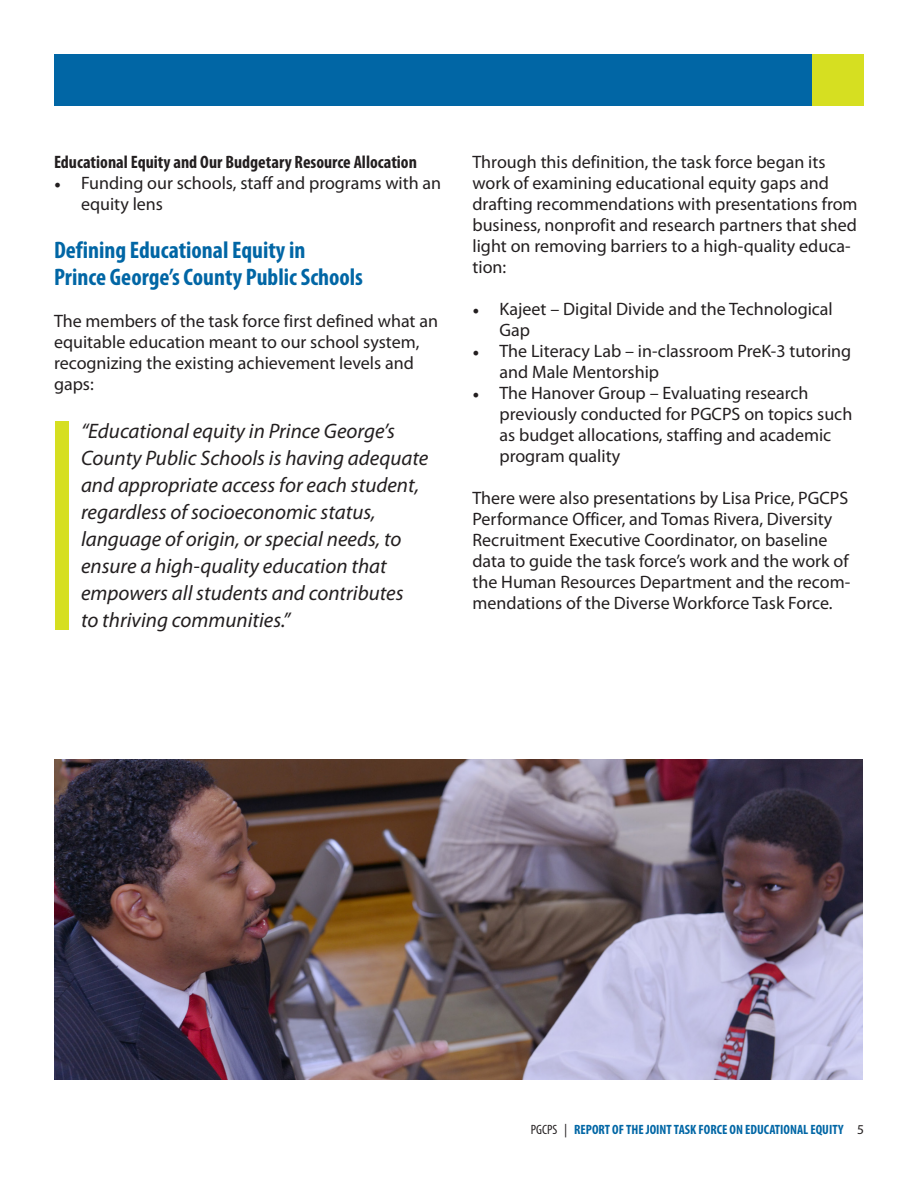
<style>
.page{position:relative;width:918px;height:1188px;background:#fff}
.page>*{position:absolute;margin:0;border:0;box-sizing:border-box;transform-origin:0 0}
.t1{font:700 condensed 24px/27px "Myriad Pro";color:#0166a5}
.t2{font:italic 21px/27px "Myriad Pro";color:#231f20}
.t3{font:18px/21px "Myriad Pro";color:#231f20}
.t4{font:700 condensed 18px "Myriad Pro";color:#231f20}
.t5{font:700 condensed 13.5px "Myriad Pro";color:#0166a5}
.s1{font-family:"Minion Pro"}
.s2{font-weight:400;color:#231f20}
.s3{font-weight:400;font-stretch:normal;color:#231f20}
</style>
<div class="page">
<div style="left:54px;top:54px;width:810px;height:52px;background:#0166a5"></div>
<div style="left:812px;top:54px;width:52px;height:52px;background:#d6df21"></div>
<img style="left:54px;top:759px;width:808px;height:321px">
<div style="left:55px;top:422px;width:13px;height:208px;background:#d6df21"></div>
<p class="t4" style="left:54px;top:151px;width:364px">Educational Equity and Our Budgetary Resource Allocation</p>
<p class="t3" style="left:81px;top:172px;width:362px;text-indent:-27px"><span class="s1">•</span> Funding our schools, staff and programs with an equity lens</p>
<h1 class="t1" style="left:54px;top:236px;width:310px">Defining Educational Equity in<br>Prince George’s County Public Schools</h1>
<p class="t3" style="left:54px;top:310px;width:386px">The members of the task force first defined what an equitable education meant to our school system, recognizing the existing achievement levels and gaps:</p>
<p class="t2" style="left:81px;top:417px;width:349px">“Educational equity in Prince George’s County Public Schools is having adequate and appropriate access for each student, regardless of socioeconomic status, language of origin, or special needs, to ensure a high-quality education that empowers all students and contributes<br>to thriving communities.”</p>
<p class="t3" style="left:472px;top:152px;width:387px">Through this definition, the task force began its work of examining educational equity gaps and drafting recommendations with presentations from business, nonprofit and research partners that shed light on removing barriers to a high-quality educa&shy;tion:</p>
<p class="t3" style="left:500px;top:299px;width:335px;text-indent:-27px"><span class="s1">•</span> Kajeet – Digital Divide and the Technological<br>Gap</p>
<p class="t3" style="left:500px;top:341px;width:353px;text-indent:-27px"><span class="s1">•</span> The Literacy Lab – in-classroom PreK-3 tutoring and Male Mentorship</p>
<p class="t3" style="left:500px;top:383px;width:354px;text-indent:-27px"><span class="s1">•</span> The Hanover Group – Evaluating research previously conducted for PGCPS on topics such as budget allocations, staffing and academic program quality</p>
<p class="t3" style="left:472px;top:488px;width:379px">There were also presentations by Lisa Price, PGCPS Performance Officer, and Tomas Rivera, Diversity Recruitment Executive Coordinator, on baseline data to guide the task force’s work and the work of the Human Resources Department and the recom&shy;mendations of the Diverse Workforce Task Force.</p>
<p class="t5" style="left:531px;top:1122px;width:335px"><span class="s2">PGCPS</span> <span class="s3">|</span> REPORT OF THE JOINT TASK FORCE ON EDUCATIONAL EQUITY <span class="s3">5</span></p>
</div>
